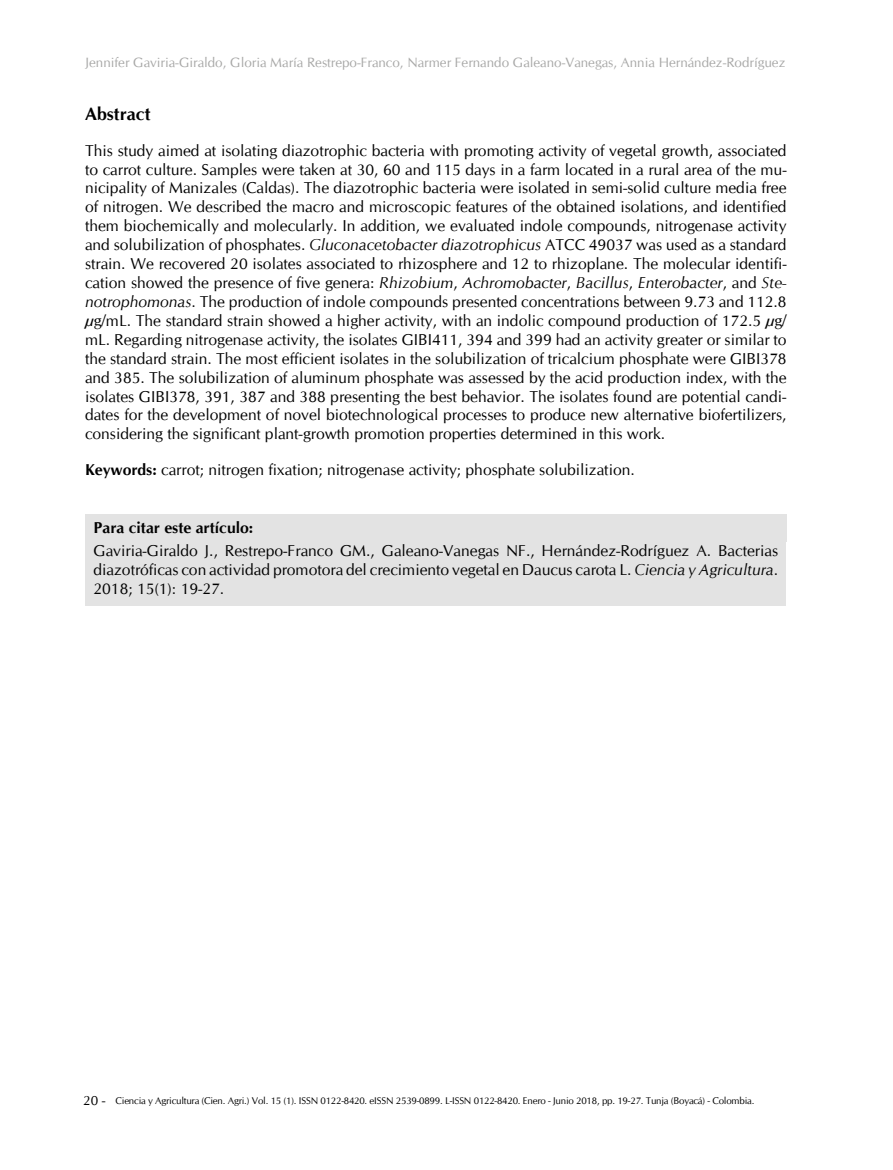
<style>
.page{position:relative;width:893px;height:1170px;background:#fff}
.page>*{position:absolute;margin:0;border:0;box-sizing:border-box;transform-origin:0 0}
.t1{font:700 18px "CG Omega";color:#000}
.t2{font:15.75px/18.9px "CG Omega";color:#000;text-align:justify}
.t3{font:700 15.75px "CG Omega";color:#000}
.t4{font:13.5px "CG Omega";color:#a8a8a7}
.t5{font:9.75px "CG Omega";letter-spacing:-.02em;color:#000}
.s1{font-style:italic}
.s2{font-weight:700}
.s3{font-size:13.5px}
</style>
<div class="page">
<div style="left:85px;top:514px;width:702px;height:28px;background:#e3e3e3"></div>
<div style="left:86px;top:535px;width:700px;height:70px;background:#e3e3e3"></div>
<p class="t4" style="left:85px;top:54px;width:701px">Jennifer Gaviria-Giraldo, Gloria María Restrepo-Franco, Narmer Fernando Galeano-Vanegas, Annia Hernández-Rodríguez</p>
<p class="t1" style="left:85px;top:102px;width:67px">Abstract</p>
<p class="t2" style="left:85px;top:141px;width:703px">This study aimed at isolating diazotrophic bacteria with promoting activity of vegetal growth, associated to carrot culture. Samples were taken at 30, 60 and 115 days in a farm located in a rural area of the mu&shy;nicipality of Manizales (Caldas). The diazotrophic bacteria were isolated in semi-solid culture media free of nitrogen. We described the macro and microscopic features of the obtained isolations, and identified them biochemically and molecularly. In addition, we evaluated indole compounds, nitrogenase activity and solubilization of phosphates. <span class="s1">Gluconacetobacter diazotrophicus</span> ATCC 49037 was used as a standard strain. We recovered 20 isolates associated to rhizosphere and 12 to rhizoplane. The molecular identifi&shy;cation showed the presence of five genera: <span class="s1">Rhizobium</span>, <span class="s1">Achromobacter</span>, <span class="s1">Bacillus</span>, <span class="s1">Enterobacter</span>, and <span class="s1">Ste&shy;notrophomonas</span>. The production of indole compounds presented concentrations between 9.73 and 112.8 μg/mL. The standard strain showed a higher activity, with an indolic compound production of 172.5 μg/ mL. Regarding nitrogenase activity, the isolates GIBI411, 394 and 399 had an activity greater or similar to the standard strain. The most efficient isolates in the solubilization of tricalcium phosphate were GIBI378 and 385. The solubilization of aluminum phosphate was assessed by the acid production index, with the isolates GIBI378, 391, 387 and 388 presenting the best behavior. The isolates found are potential candi&shy;dates for the development of novel biotechnological processes to produce new alternative biofertilizers, considering the significant plant-growth promotion properties determined in this work.</p>
<p class="t2" style="left:85px;top:460px;width:551px"><span class="s2">Keywords:</span> carrot; nitrogen fixation; nitrogenase activity; phosphate solubilization.</p>
<p class="t3" style="left:94px;top:517px;width:161px">Para citar este artículo:</p>
<p class="t2" style="left:94px;top:541px;width:686px">Gaviria-Giraldo J., Restrepo-Franco GM., Galeano-Vanegas NF., Hernández-Rodríguez A. Bacterias diazotróficas con actividad promotora del crecimiento vegetal en Daucus carota L. <span class="s1">Ciencia y Agricultura</span>.<br>2018; 15(1): 19-27.</p>
<p class="t5" style="left:83px;top:1094px;width:673px"><span class="s3">20 -</span> Ciencia y Agricultura (Cien. Agri.) Vol. 15 (1). ISSN 0122-8420. eISSN 2539-0899. L-ISSN 0122-8420. Enero - Junio 2018, pp. 19-27. Tunja (Boyacá) - Colombia.</p>
</div>
